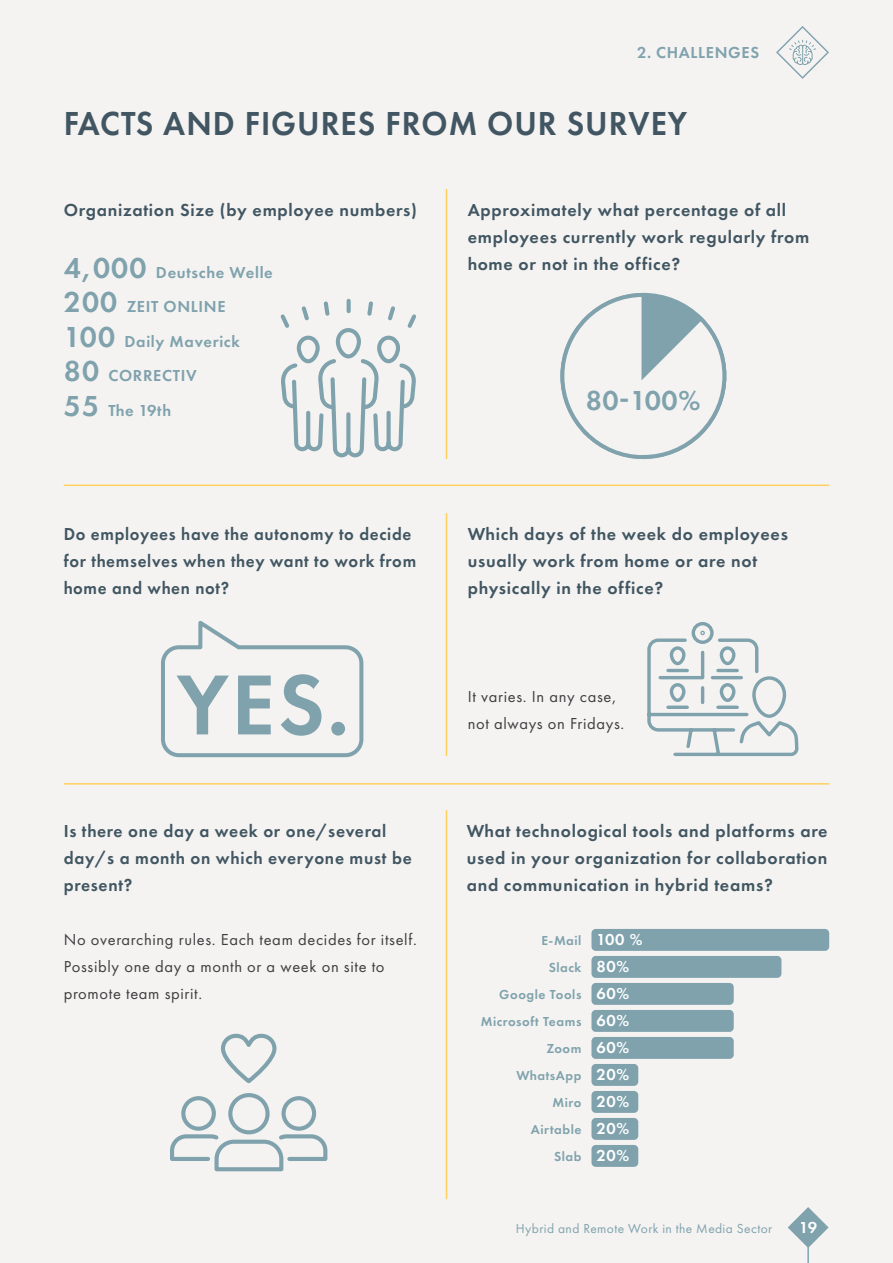
<style>
.page{position:relative;width:893px;height:1263px;background:#f4f3f1}
.page>*{position:absolute;margin:0;border:0;box-sizing:border-box;transform-origin:0 0}
.t1{font:600 88.2px "Futura PT";color:#7fa2ad}
.t2{font:600 34.5px "Futura PT";letter-spacing:.03em;color:#415662;scale:.95 1}
.t3{font:600 28.5px "Futura PT";color:#7fa2ad}
.t4{font:600 18px/27px "Futura PT";letter-spacing:.04em;color:#415662}
.t5{font:600 18px/27px "Futura PT";letter-spacing:.04em;color:#415662;scale:.95 1}
.t6{font:16.5px/27px "Futura PT";letter-spacing:.04em;color:#3e3d40}
.t7{font:600 16.5px/34.5px "Futura PT";letter-spacing:.04em;color:#7fa2ad}
.t8{font:600 16.5px/27px "Futura PT";letter-spacing:.04em;color:#fff}
.t9{font:600 13.5px/27px "Futura PT";letter-spacing:.04em;color:#7fa2ad;text-align:right}
.t10{font:13.5px "Futura PT";letter-spacing:.03em;color:#7fa2ad}
.s1{font-size:30px}
</style>
<div class="page">
<svg style="left:788px;top:1207px;width:41px;height:56px"></svg>
<svg style="left:776px;top:26px;width:53px;height:53px"></svg>
<svg style="left:280px;top:298px;width:136px;height:160px"></svg>
<svg style="left:647px;top:622px;width:152px;height:135px"></svg>
<svg style="left:170px;top:1033px;width:158px;height:139px"></svg>
<svg style="left:161px;top:620px;width:203px;height:138px"></svg>
<hr style="left:446px;top:189px;width:1px;height:270px;background:#fed060">
<hr style="left:446px;top:513px;width:1px;height:243px;background:#fed060">
<hr style="left:446px;top:810px;width:1px;height:389px;background:#fed060">
<hr style="left:64px;top:484px;width:765px;height:2px;background:#fed060">
<hr style="left:64px;top:783px;width:765px;height:1px;background:#fed060">
<svg style="left:560px;top:292px;width:167px;height:167px"></svg>
<div style="left:591px;top:929px;width:238px;height:22px;background:#7fa2ad;border-radius:4px"></div>
<div style="left:591px;top:956px;width:190px;height:22px;background:#7fa2ad;border-radius:4px"></div>
<div style="left:591px;top:983px;width:143px;height:22px;background:#7fa2ad;border-radius:4px"></div>
<div style="left:591px;top:1010px;width:143px;height:22px;background:#7fa2ad;border-radius:4px"></div>
<div style="left:591px;top:1037px;width:143px;height:22px;background:#7fa2ad;border-radius:4px"></div>
<div style="left:591px;top:1064px;width:47px;height:22px;background:#7fa2ad;border-radius:4px"></div>
<div style="left:591px;top:1091px;width:47px;height:22px;background:#7fa2ad;border-radius:4px"></div>
<div style="left:591px;top:1118px;width:47px;height:22px;background:#7fa2ad;border-radius:4px"></div>
<div style="left:591px;top:1145px;width:47px;height:22px;background:#7fa2ad;border-radius:4px"></div>
<p class="t7" style="left:637px;top:35px;width:124px">2. CHALLENGES</p>
<h2 class="t2" style="left:64px;top:102px;width:658px">FACTS AND FIGURES FROM OUR SURVEY</h2>
<p class="t4" style="left:64px;top:196px;width:355px">Organization Size (by employee numbers)</p>
<p class="t7" style="left:64px;top:255px;width:211px"><span class="s1">4,000</span> Deutsche Welle<br><span class="s1">200</span> ZEIT ONLINE<br><span class="s1">100</span> Daily Maverick<br><span class="s1">80</span> CORRECTIV<br><span class="s1">55</span> The 19th</p>
<p class="t5" style="left:64px;top:520px;width:372px">Do employees have the autonomy to decide for themselves when they want to work from home and when not?</p>
<h1 class="t1" style="left:177px;top:650px;width:174px">YES.</h1>
<p class="t4" style="left:64px;top:817px;width:350px">Is there one day a week or one/several day/s a month on which everyone must be present?</p>
<p class="t6" style="left:64px;top:926px;width:354px">No overarching rules. Each team decides for itself.<br>Possibly one day a month or a week on site to promote team spirit.</p>
<p class="t4" style="left:468px;top:196px;width:343px">Approximately what percentage of all employees currently work regularly from home or not in the office?</p>
<h3 class="t3" style="left:586px;top:383px;width:116px">80-100%</h3>
<p class="t4" style="left:468px;top:520px;width:322px">Which days of the week do employees usually work from home or are not physically in the office?</p>
<p class="t6" style="left:468px;top:683px;width:150px">It varies. In any case,</p>
<p class="t6" style="left:468px;top:710px;width:158px">not always on Fridays.</p>
<p class="t4" style="left:467px;top:817px;width:362px;text-align:justify">What technological tools and platforms are used in your organization for collaboration and communication in hybrid teams?</p>
<p class="t8" style="left:596px;top:926px;width:48px">100 %<br>80%<br>60%<br>60%<br>60%<br>20%<br>20%<br>20%<br>20%</p>
<p class="t9" style="left:481px;top:927px;width:102px">E-Mail<br>Slack<br>Google Tools<br>Microsoft Teams<br>Zoom<br>WhatsApp<br>Miro<br>Airtable<br>Slab</p>
<p class="t10" style="left:516px;top:1220px;width:258px">Hybrid and Remote Work in the Media Sector</p>
<p class="t8" style="left:799px;top:1213px;width:19px">19</p>
</div>
